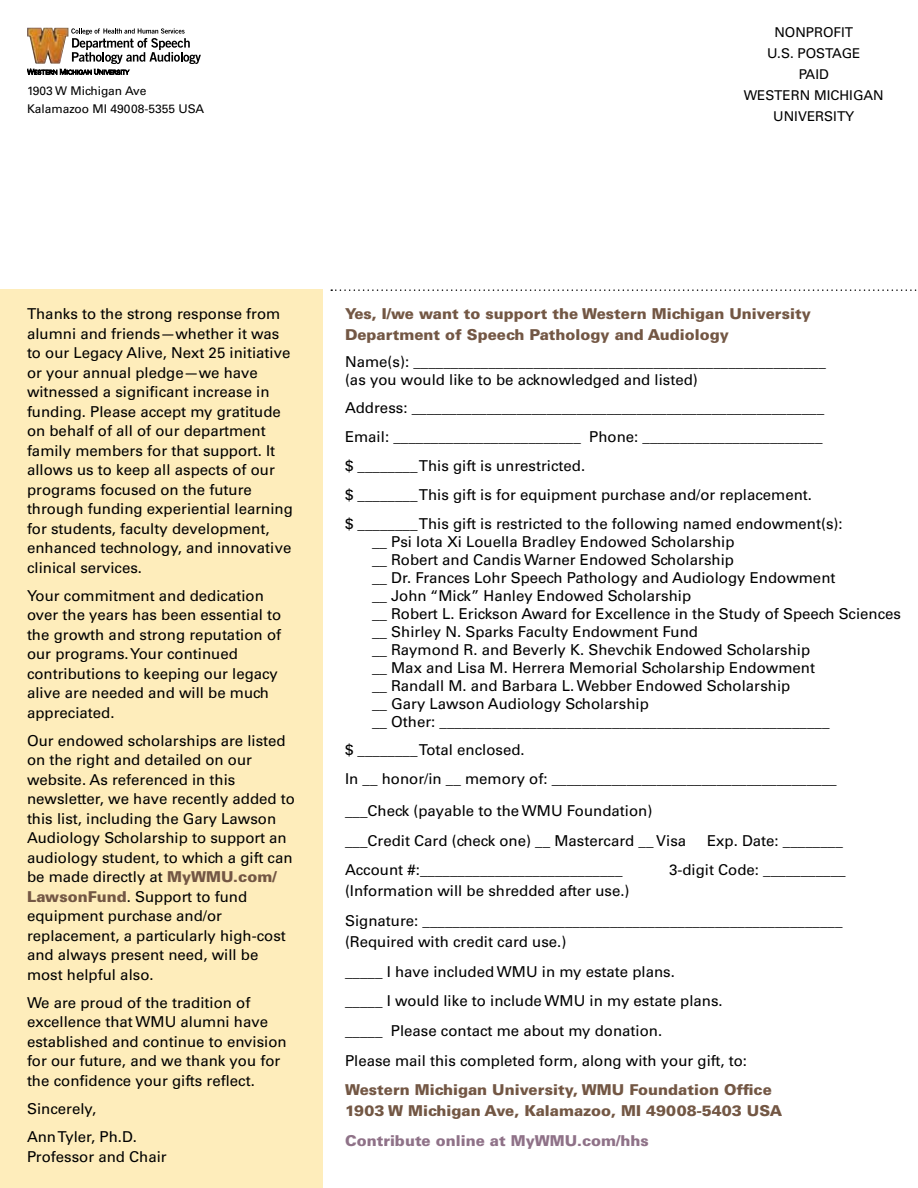
<style>
.page{position:relative;width:918px;height:1188px;background:#fff}
.page>*{position:absolute;margin:0;border:0;box-sizing:border-box;transform-origin:0 0}
.t1{font:15px/19.5px "Univers LT Std";color:#000}
.t2{font:900 15px/21px "Univers LT Std";color:#735744}
.t3{font:900 15px "Univers LT Std";color:#8f7288}
.t4{font:13.5px/21px "Univers LT Std";color:#000;text-align:center}
.t5{font:12px/18px "Univers LT Std";color:#000}
.s1{font-weight:900;color:#735744}
</style>
<div class="page">
<div style="left:0;top:289px;width:323px;height:899px;background:#feedbb"></div>
<svg style="left:331px;top:289px;width:586px;height:2px"></svg>
<svg style="left:27px;top:28px;width:174px;height:46px"></svg>
<p class="t5" style="left:27px;top:82px;width:179px">1903 W Michigan Ave<br>Kalamazoo MI 49008-5355 USA</p>
<p class="t4" style="left:744px;top:22px;width:141px">NONPROFIT<br>U.S. POSTAGE<br>PAID<br>WESTERN MICHIGAN<br>UNIVERSITY</p>
<p class="t1" style="left:27px;top:304px;width:267px">Thanks to the strong response from alumni and friends—whether it was to our Legacy Alive, Next 25 initiative or your annual pledge—we have witnessed a significant increase in funding. Please accept my gratitude on behalf of all of our department family members for that support. It allows us to keep all aspects of our programs focused on the future through funding experiential learning for students, faculty development, enhanced technology, and innovative clinical services.</p>
<p class="t1" style="left:27px;top:586px;width:256px">Your commitment and dedication over the years has been essential to the growth and strong reputation of our programs. Your continued contributions to keeping our legacy alive are needed and will be much appreciated.</p>
<p class="t1" style="left:27px;top:731px;width:270px">Our endowed scholarships are listed on the right and detailed on our website. As referenced in this newsletter, we have recently added to this list, including the Gary Lawson<br>Audiology Scholarship to support an audiology student, to which a gift can be made directly at <span class="s1">MyWMU.com/<br>LawsonFund</span>. Support to fund equipment purchase and/or replacement, a particularly high-cost and always present need, will be most helpful also.</p>
<p class="t1" style="left:27px;top:993px;width:261px">We are proud of the tradition of excellence that WMU alumni have established and continue to envision for our future, and we thank you for the confidence your gifts reflect.</p>
<p class="t1" style="left:27px;top:1095px;width:112px;line-height:28.2px">Sincerely,<br>Ann Tyler, Ph.D.</p>
<p class="t1" style="left:27px;top:1147px;width:141px">Professor and Chair</p>
<p class="t2" style="left:345px;top:303px;width:468px">Yes, I/we want to support the Western Michigan University<br>Department of Speech Pathology and Audiology</p>
<p class="t1" style="left:345px;top:352px;width:482px;line-height:18px">Name(s): _______________________________________________________ (as you would like to be acknowledged and listed)</p>
<p class="t1" style="left:345px;top:394px;width:499px;line-height:28.8px">Address: _______________________________________________________ Email: _________________________ Phone: ________________________<br>$ ________ This gift is unrestricted.<br>$ ________ This gift is for equipment purchase and/or replacement.<br>$ ________ This gift is restricted to the following named endowment(s):</p>
<p class="t1" style="left:372px;top:532px;width:531px;line-height:18px">__ Psi Iota Xi Louella Bradley Endowed Scholarship<br>__ Robert and Candis Warner Endowed Scholarship<br>__ Dr. Frances Lohr Speech Pathology and Audiology Endowment<br>__ John “Mick” Hanley Endowed Scholarship<br>__ Robert L. Erickson Award for Excellence in the Study of Speech Sciences __ Shirley N. Sparks Faculty Endowment Fund<br>__ Raymond R. and Beverly K. Shevchik Endowed Scholarship<br>__ Max and Lisa M. Herrera Memorial Scholarship Endowment<br>__ Randall M. and Barbara L. Webber Endowed Scholarship<br>__ Gary Lawson Audiology Scholarship<br>__ Other: ____________________________________________________</p>
<p class="t1" style="left:345px;top:736px;width:493px;line-height:28.8px">$ ________ Total enclosed.<br>In __ honor/in __ memory of: ______________________________________</p>
<p class="t1" style="left:345px;top:796px;width:343px;line-height:29.7px">___Check (payable to the WMU Foundation) ___Credit Card (check one) __ Mastercard __ Visa</p>
<p class="t1" style="left:707px;top:831px;width:137px">Exp. Date: ________</p>
<p class="t1" style="left:345px;top:860px;width:279px">Account #:___________________________</p>
<p class="t1" style="left:669px;top:860px;width:178px">3-digit Code: ___________</p>
<p class="t1" style="left:345px;top:876px;width:499px;line-height:29.7px">(Information will be shredded after use.)<br>Signature: ________________________________________________________</p>
<p class="t1" style="left:345px;top:927px;width:404px;line-height:29.7px">(Required with credit card use.)<br>_____ I have included WMU in my estate plans.<br>_____ I would like to include WMU in my estate plans. _____ Please contact me about my donation.<br>Please mail this completed form, along with your gift, to:</p>
<p class="t2" style="left:345px;top:1079px;width:439px">Western Michigan University, WMU Foundation Office<br>1903 W Michigan Ave, Kalamazoo, MI 49008-5403 USA</p>
<p class="t3" style="left:345px;top:1131px;width:305px">Contribute online at MyWMU.com/hhs</p>
</div>
